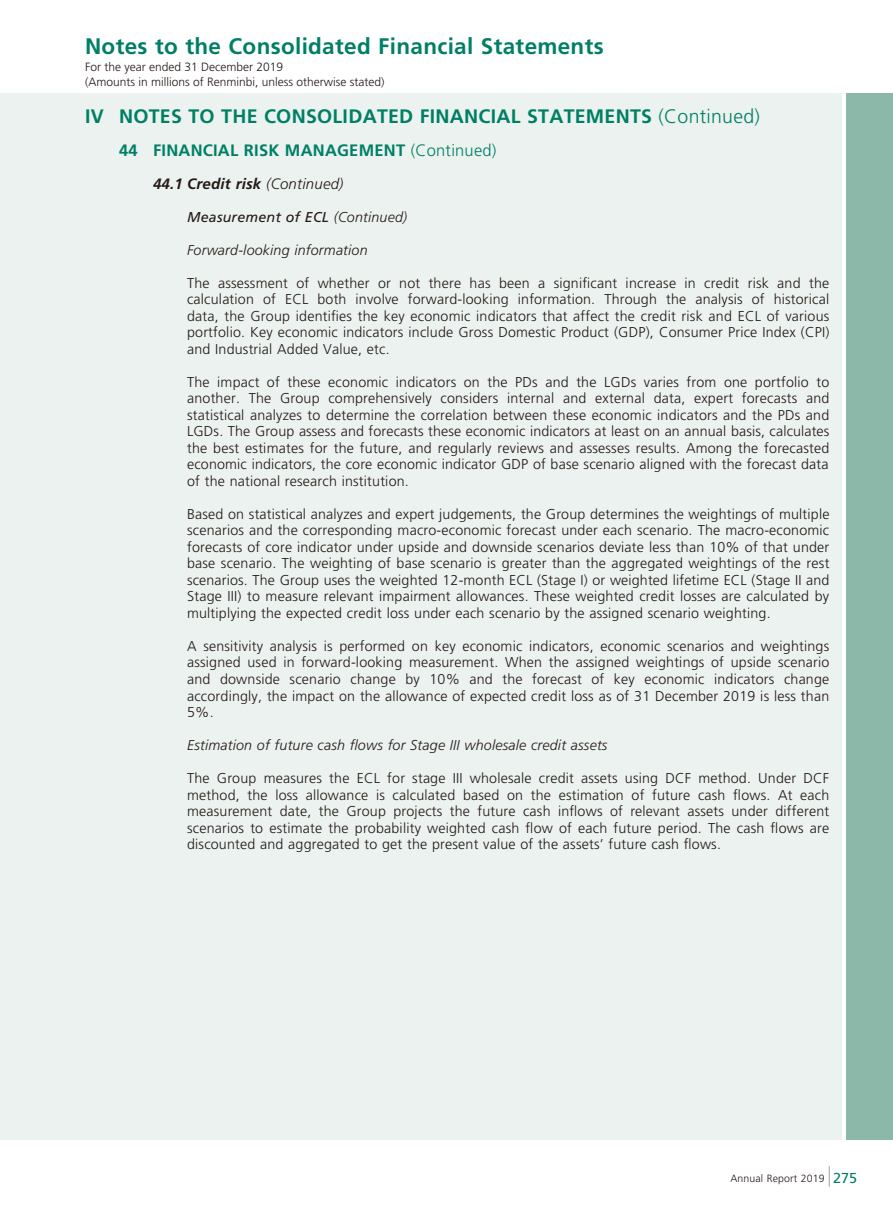
<style>
.page{position:relative;width:893px;height:1212px;background:#fff}
.page>*{position:absolute;margin:0;border:0;box-sizing:border-box;transform-origin:0 0}
.t1{font:700 22.5px "Frutiger";letter-spacing:.015em;color:#007f65}
.t2{font:700 19.5px "Frutiger";letter-spacing:.015em;color:#007f65}
.t3{font:700 16.5px "Frutiger";letter-spacing:.015em;color:#007f65}
.t4{font:italic 700 15px "Frutiger";letter-spacing:.015em;color:#231916}
.t5{font:300 14.25px/16.5px "Frutiger";letter-spacing:.015em;color:#231916;text-align:justify}
.t6{font:italic 300 14.25px "Frutiger";letter-spacing:.015em;color:#231916}
.t7{font:italic 14.25px "Frutiger";letter-spacing:.015em;color:#231916}
.t8{font:300 12px/15px "Frutiger";color:#231916}
.t9{font:300 10.5px "Frutiger";letter-spacing:.015em;color:#231916}
.s1{font-weight:300}
.s2{font-weight:400;font-size:14.4px;color:#007f65}
</style>
<div class="page">
<svg style="left:829px;top:1166px;width:1px;height:21px"></svg>
<div style="left:0;top:94px;width:842px;height:1046px;background:#ebf2ef"></div>
<div style="left:846px;top:94px;width:47px;height:1046px;background:#8bb8a9"></div>
<h1 class="t1" style="left:85px;top:33px;width:520px">Notes to the Consolidated Financial Statements</h1>
<p class="t8" style="left:85px;top:60px;width:301px">For the year ended 31 December 2019<br>(Amounts in millions of Renminbi, unless otherwise stated)</p>
<h2 class="t2" style="left:85px;top:105px;width:676px">IV NOTES TO THE CONSOLIDATED FINANCIAL STATEMENTS <span class="s1">(Continued)</span></h2>
<p class="t3" style="left:119px;top:140px;width:379px">44 FINANCIAL RISK MANAGEMENT <span class="s1">(Continued)</span></p>
<p class="t4" style="left:153px;top:175px;width:192px">44.1 Credit risk <span class="s1">(Continued)</span></p>
<p class="t7" style="left:187px;top:209px;width:222px">Measurement of ECL <span class="s1">(Continued)</span></p>
<p class="t6" style="left:187px;top:242px;width:182px">Forward-looking information</p>
<p class="t5" style="left:187px;top:275px;width:644px">The assessment of whether or not there has been a significant increase in credit risk and the calculation of ECL both involve forward-looking information. Through the analysis of historical data, the Group identifies the key economic indicators that affect the credit risk and ECL of various portfolio. Key economic indicators include Gross Domestic Product (GDP), Consumer Price Index (CPI) and Industrial Added Value, etc.</p>
<p class="t5" style="left:187px;top:374px;width:644px">The impact of these economic indicators on the PDs and the LGDs varies from one portfolio to another. The Group comprehensively considers internal and external data, expert forecasts and statistical analyzes to determine the correlation between these economic indicators and the PDs and LGDs. The Group assess and forecasts these economic indicators at least on an annual basis, calculates the best estimates for the future, and regularly reviews and assesses results. Among the forecasted economic indicators, the core economic indicator GDP of base scenario aligned with the forecast data of the national research institution.</p>
<p class="t5" style="left:187px;top:506px;width:644px">Based on statistical analyzes and expert judgements, the Group determines the weightings of multiple scenarios and the corresponding macro-economic forecast under each scenario. The macro-economic forecasts of core indicator under upside and downside scenarios deviate less than 10% of that under base scenario. The weighting of base scenario is greater than the aggregated weightings of the rest scenarios. The Group uses the weighted 12-month ECL (Stage I) or weighted lifetime ECL (Stage II and Stage III) to measure relevant impairment allowances. These weighted credit losses are calculated by multiplying the expected credit loss under each scenario by the assigned scenario weighting.</p>
<p class="t5" style="left:187px;top:638px;width:644px">A sensitivity analysis is performed on key economic indicators, economic scenarios and weightings assigned used in forward-looking measurement. When the assigned weightings of upside scenario and downside scenario change by 10% and the forecast of key economic indicators change accordingly, the impact on the allowance of expected credit loss as of 31 December 2019 is less than 5%.</p>
<p class="t6" style="left:187px;top:737px;width:422px">Estimation of future cash flows for Stage III wholesale credit assets</p>
<p class="t5" style="left:187px;top:770px;width:644px">The Group measures the ECL for stage III wholesale credit assets using DCF method. Under DCF method, the loss allowance is calculated based on the estimation of future cash flows. At each measurement date, the Group projects the future cash inflows of relevant assets under different scenarios to estimate the probability weighted cash flow of each future period. The cash flows are discounted and aggregated to get the present value of the assets’ future cash flows.</p>
<p class="t9" style="left:730px;top:1172px;width:128px">Annual Report 2019 <span class="s2">275</span></p>
</div>
